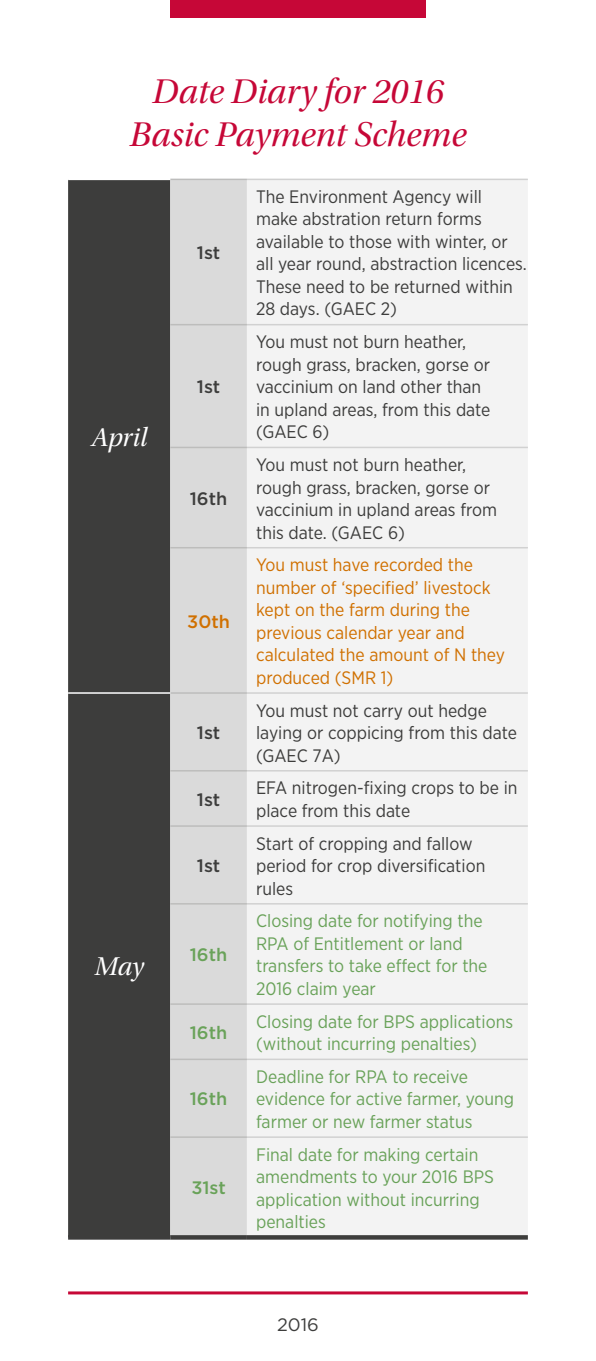
<style>
.page{position:relative;width:596px;height:1361px;background:#fff}
.page>*{position:absolute;margin:0;border:0;box-sizing:border-box;transform-origin:0 0}
.t1{font:36px/43.2px "Utopia Std Subh It";color:#c60737;text-align:center}
.t2{font:27px "Utopia Std Subh It";color:#fff}
.t3{font:18px/22.5px "Gotham Narrow";color:#3d3d3c}
.t4{font:18px/22.5px "Gotham Narrow";color:#69a259}
.t5{font:18px/22.5px "Gotham Narrow";color:#d07000}
.t6{font:500 18px "Gotham";letter-spacing:-.01em;color:#3d3d3c}
.t7{font:500 18px "Gotham";color:#69a259}
.t8{font:18px "Gotham";color:#3d3d3c}
.t9{font:500 18px "Gotham";color:#d07000}
</style>
<div class="page">
<div style="left:170px;top:0;width:255px;height:17px;background:#c60737"></div>
<hr style="left:68px;top:1291px;width:459px;height:3px;background:#c60737">
<div style="left:68px;top:180px;width:102px;height:1055px;background:#3d3d3c"></div>
<div style="left:170px;top:180px;width:77px;height:1055px;background:#dadada"></div>
<div style="left:247px;top:180px;width:280px;height:1055px;background:#f3f3f3"></div>
<hr style="left:247px;top:179px;width:280px;height:1px;background:#d1d1d1">
<hr style="left:247px;top:324px;width:280px;height:1px;background:#d1d1d1">
<hr style="left:247px;top:447px;width:280px;height:1px;background:#d1d1d1">
<hr style="left:247px;top:547px;width:280px;height:1px;background:#d1d1d1">
<hr style="left:247px;top:692px;width:280px;height:2px;background:#d1d1d1">
<hr style="left:247px;top:770px;width:280px;height:1px;background:#d1d1d1">
<hr style="left:247px;top:825px;width:280px;height:2px;background:#d1d1d1">
<hr style="left:247px;top:903px;width:280px;height:1px;background:#d1d1d1">
<hr style="left:247px;top:1003px;width:280px;height:2px;background:#d1d1d1">
<hr style="left:247px;top:1058px;width:280px;height:2px;background:#d1d1d1">
<hr style="left:247px;top:1136px;width:280px;height:2px;background:#d1d1d1">
<hr style="left:170px;top:179px;width:77px;height:1px;background:#bdbdbc">
<hr style="left:170px;top:324px;width:77px;height:1px;background:#bdbdbc">
<hr style="left:170px;top:447px;width:77px;height:1px;background:#bdbdbc">
<hr style="left:170px;top:547px;width:77px;height:1px;background:#bdbdbc">
<hr style="left:170px;top:692px;width:77px;height:2px;background:#bdbdbc">
<hr style="left:170px;top:770px;width:77px;height:1px;background:#bdbdbc">
<hr style="left:170px;top:825px;width:77px;height:2px;background:#bdbdbc">
<hr style="left:170px;top:903px;width:77px;height:1px;background:#bdbdbc">
<hr style="left:170px;top:1003px;width:77px;height:2px;background:#bdbdbc">
<hr style="left:170px;top:1058px;width:77px;height:2px;background:#bdbdbc">
<hr style="left:170px;top:1136px;width:77px;height:2px;background:#bdbdbc">
<hr style="left:68px;top:692px;width:102px;height:2px;background:#fff">
<svg style="left:170px;top:1235px;width:77px;height:4px"></svg>
<svg style="left:247px;top:1235px;width:280px;height:4px"></svg>
<hr style="left:68px;top:1235px;width:102px;height:4px;background:#3d3d3c">
<h1 class="t1" style="left:129px;top:70px;width:338px">Date Diary for 2016<br>Basic Payment Scheme</h1>
<h2 class="t2" style="left:91px;top:423px;width:58px">April</h2>
<h2 class="t2" style="left:94px;top:952px;width:51px">May</h2>
<p class="t6" style="left:197px;top:241px;width:25px">1st</p>
<p class="t6" style="left:197px;top:375px;width:25px">1st</p>
<p class="t6" style="left:190px;top:486px;width:39px">16th</p>
<p class="t9" style="left:187px;top:609px;width:44px">30th</p>
<p class="t6" style="left:197px;top:721px;width:25px">1st</p>
<p class="t3" style="left:256px;top:185px;width:272px">The Environment Agency will make abstration return forms available to those with winter, or all year round, abstraction licences.<br>These need to be returned within<br>28 days. (GAEC 2)</p>
<p class="t3" style="left:256px;top:330px;width:236px">You must not burn heather, rough grass, bracken, gorse or vaccinium on land other than in upland areas, from this date (GAEC 6)</p>
<p class="t3" style="left:256px;top:453px;width:242px">You must not burn heather, rough grass, bracken, gorse or vaccinium in upland areas from this date. (GAEC 6)</p>
<p class="t5" style="left:256px;top:553px;width:250px">You must have recorded the number of ‘specified’ livestock kept on the farm during the previous calendar year and calculated the amount of N they produced (SMR 1)</p>
<p class="t3" style="left:256px;top:698px;width:262px">You must not carry out hedge laying or coppicing from this date (GAEC 7A)</p>
<p class="t6" style="left:197px;top:787px;width:25px">1st</p>
<p class="t3" style="left:256px;top:776px;width:263px">EFA nitrogen-fixing crops to be in place from this date</p>
<p class="t6" style="left:197px;top:854px;width:25px">1st</p>
<p class="t3" style="left:256px;top:831px;width:230px">Start of cropping and fallow period for crop diversification rules</p>
<p class="t7" style="left:190px;top:943px;width:39px">16th</p>
<p class="t4" style="left:256px;top:909px;width:233px">Closing date for notifying the<br>RPA of Entitlement or land transfers to take effect for the<br>2016 claim year</p>
<p class="t7" style="left:190px;top:1020px;width:39px">16th</p>
<p class="t4" style="left:256px;top:1009px;width:258px">Closing date for BPS applications (without incurring penalties)</p>
<p class="t7" style="left:190px;top:1087px;width:39px">16th</p>
<p class="t4" style="left:256px;top:1065px;width:259px">Deadline for RPA to receive evidence for active farmer, young farmer or new farmer status</p>
<p class="t7" style="left:191px;top:1176px;width:36px">31st</p>
<p class="t4" style="left:256px;top:1142px;width:239px">Final date for making certain amendments to your 2016 BPS application without incurring penalties</p>
<p class="t8" style="left:277px;top:1313px;width:43px">2016</p>
</div>
